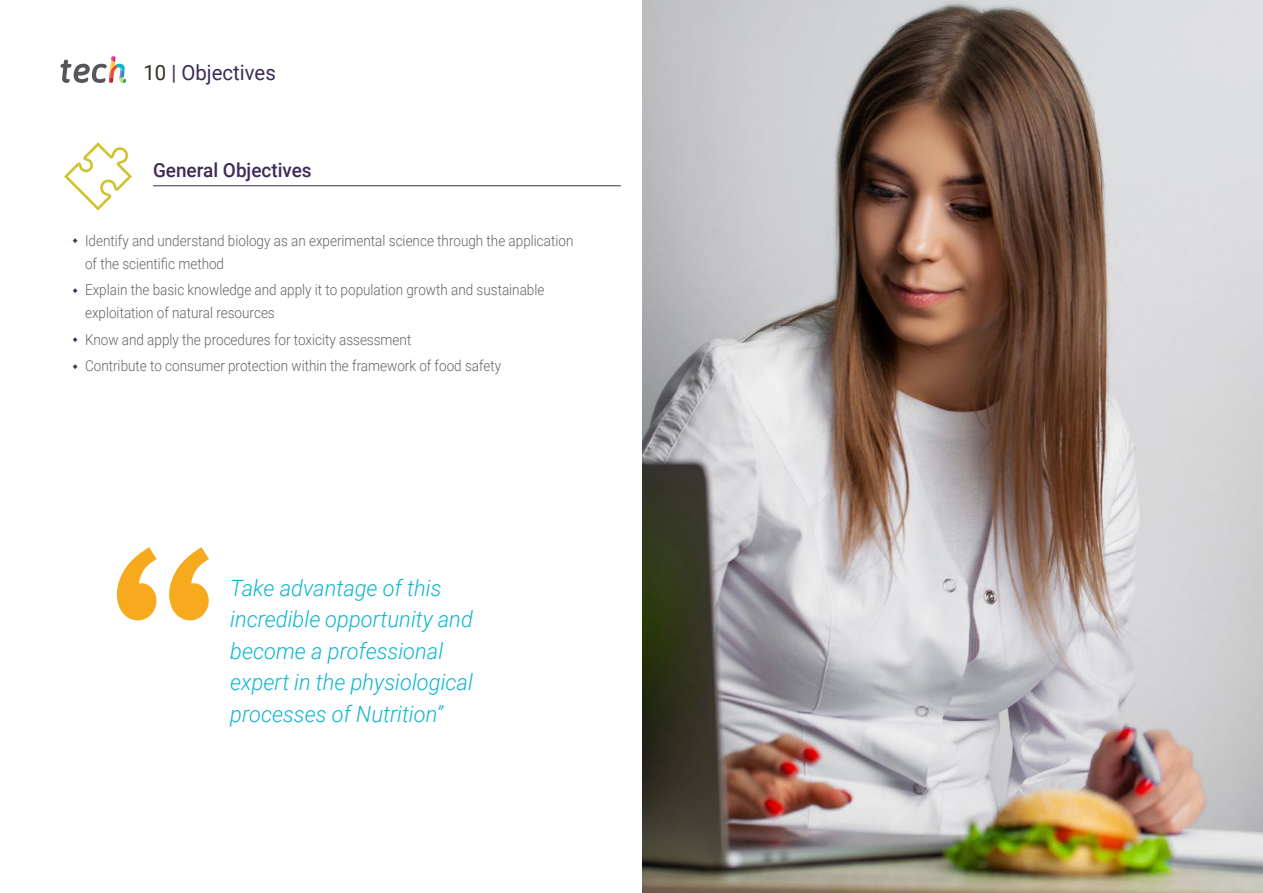
<style>
.page{position:relative;width:1263px;height:893px;background:#fff}
.page>*{position:absolute;margin:0;border:0;box-sizing:border-box;transform-origin:0 0}
.t1{font:italic 300 22.5px/31.5px "Roboto";color:#0fb6cf}
.t2{font:21px "Roboto";color:#3e2b56}
.t3{font:500 19.5px "Roboto";color:#3e2b56}
.t4{font:300 15px/22.5px "Roboto";color:#61646a;scale:.9 1}
.s1{color:#312e20}
</style>
<div class="page">
<hr style="left:153px;top:185px;width:468px;height:1px;background:#3e2b56">
<svg style="left:64px;top:142px;width:68px;height:69px"></svg>
<svg style="left:61px;top:56px;width:65px;height:27px"></svg>
<svg style="left:117px;top:547px;width:92px;height:73px"></svg>
<img style="left:642px;top:0;width:621px;height:893px">
<h2 class="t2" style="left:144px;top:57px;width:134px"><span class="s1">10</span> | Objectives</h2>
<h3 class="t3" style="left:153px;top:157px;width:160px">General Objectives</h3>
<p class="t4" style="left:85px;top:229px;width:544px">Identify and understand biology as an experimental science through the application of the scientific method</p>
<p class="t4" style="left:85px;top:278px;width:512px">Explain the basic knowledge and apply it to population growth and sustainable exploitation of natural resources</p>
<p class="t4" style="left:85px;top:325px;width:464px;line-height:26.7px">Know and apply the procedures for toxicity assessment<br>Contribute to consumer protection within the framework of food safety</p>
<h1 class="t1" style="left:230px;top:571px;width:244px">Take advantage of this incredible opportunity and become a professional expert in the physiological processes of Nutrition”</h1>
</div>
